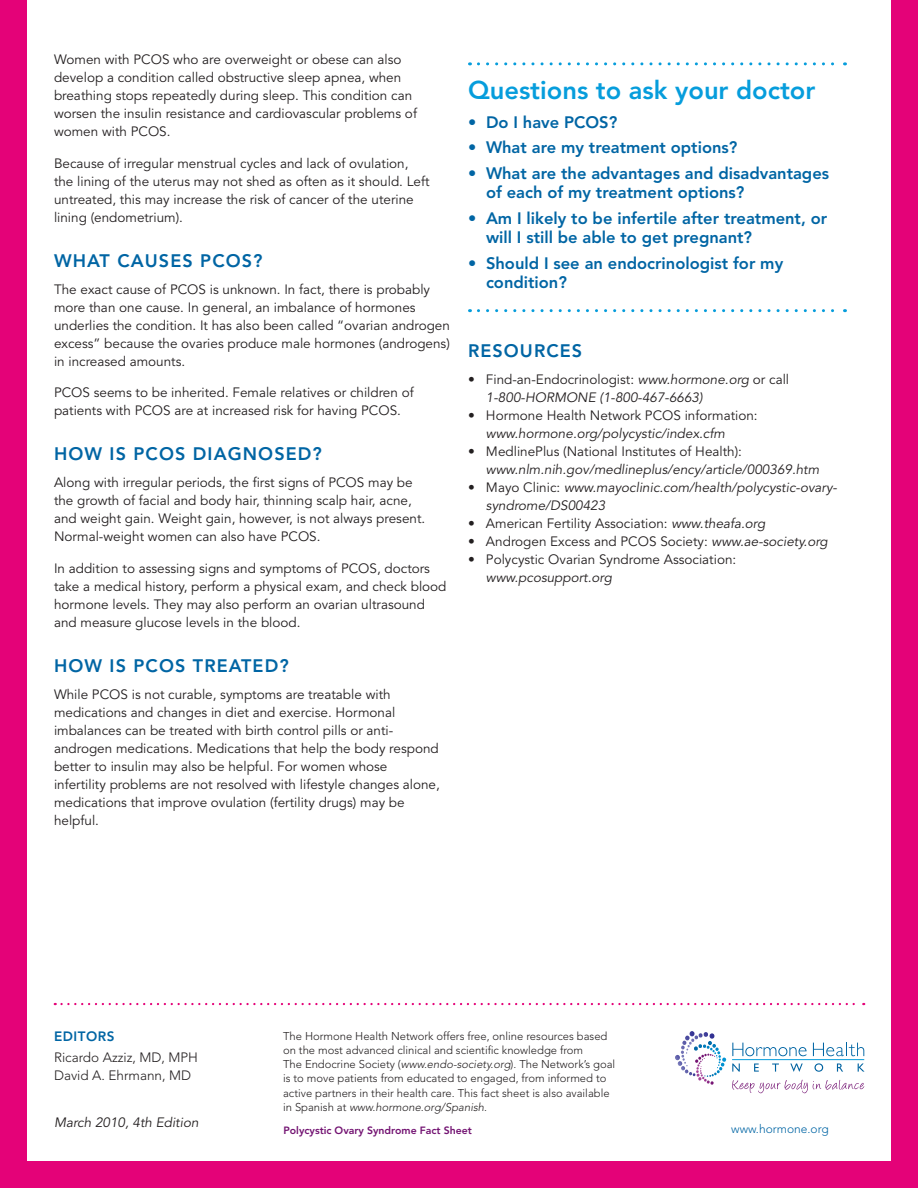
<style>
.page{position:relative;width:918px;height:1188px;background:#e40278}
.page>*{position:absolute;margin:0;border:0;box-sizing:border-box;transform-origin:0 0}
.t1{font:800 25.5px "Avenir";color:#069ddc}
.t2{font:800 18px "Avenir";letter-spacing:.06em;color:#0065a4}
.t3{font:800 16.5px/19.5px "Avenir";color:#0065a4}
.t4{font:13.5px/18px "Avenir";color:#231f20}
.t5{font:italic 13.5px/18px "Avenir";color:#231f20}
.t6{font:300 13.5px/18px "Avenir";color:#231f20}
.t7{font:800 13.5px "Avenir";letter-spacing:.04em;color:#0065a4}
.t8{font:300 12px "Avenir";color:#0065a4}
.t9{font:300 11.25px/14.2px "Avenir";color:#231f20}
.t10{font:800 10.5px "Avenir";color:#731372}
.s1{font-style:normal}
.s2{font-style:italic}
</style>
<div class="page">
<div style="left:27px;top:0;width:864px;height:1161px;background:#fff"></div>
<svg style="left:732px;top:1080px;width:132px;height:13px"></svg>
<svg style="left:732px;top:1043px;width:75px;height:13px"></svg>
<svg style="left:813px;top:1043px;width:51px;height:13px"></svg>
<svg style="left:732px;top:1064px;width:8px;height:8px"></svg>
<svg style="left:754px;top:1064px;width:5px;height:8px"></svg>
<svg style="left:772px;top:1064px;width:7px;height:8px"></svg>
<svg style="left:790px;top:1064px;width:13px;height:8px"></svg>
<svg style="left:814px;top:1063px;width:9px;height:9px"></svg>
<svg style="left:837px;top:1064px;width:6px;height:8px"></svg>
<svg style="left:858px;top:1064px;width:7px;height:8px"></svg>
<hr style="left:732px;top:1059px;width:132px;height:1px;background:#069ddc">
<svg style="left:675px;top:1031px;width:51px;height:54px"></svg>
<svg style="left:55px;top:1003px;width:809px;height:2px"></svg>
<svg style="left:478px;top:62px;width:367px;height:3px"></svg>
<svg style="left:478px;top:309px;width:367px;height:3px"></svg>
<p class="t4" style="left:54px;top:51px;width:365px">Women with PCOS who are overweight or obese can also develop a condition called obstructive sleep apnea, when breathing stops repeatedly during sleep. This condition can worsen the insulin resistance and cardiovascular problems of women with PCOS.</p>
<p class="t4" style="left:54px;top:154px;width:377px">Because of irregular menstrual cycles and lack of ovulation, the lining of the uterus may not shed as often as it should. Left untreated, this may increase the risk of cancer of the uterine lining (endometrium).</p>
<h2 class="t2" style="left:54px;top:250px;width:173px">What causes PCOS</h2>
<h2 class="t2" style="left:253px;top:250px;width:11px">?</h2>
<p class="t4" style="left:54px;top:281px;width:397px">The exact cause of PCOS is unknown. In fact, there is probably more than one cause. In general, an imbalance of hormones underlies the condition. It has also been called “ovarian androgen excess” because the ovaries produce male hormones (androgens) in increased amounts.</p>
<p class="t4" style="left:54px;top:384px;width:361px">PCOS seems to be inherited. Female relatives or children of patients with PCOS are at increased risk for having PCOS.</p>
<h2 class="t2" style="left:54px;top:443px;width:106px">How is PCOS</h2>
<h2 class="t2" style="left:193px;top:443px;width:131px">diagnosed?</h2>
<p class="t4" style="left:54px;top:474px;width:373px">Along with irregular periods, the first signs of PCOS may be the growth of facial and body hair, thinning scalp hair, acne, and weight gain. Weight gain, however, is not always present.<br>Normal-weight women can also have PCOS.</p>
<p class="t4" style="left:54px;top:559px;width:394px">In addition to assessing signs and symptoms of PCOS, doctors take a medical history, perform a physical exam, and check blood hormone levels. They may also perform an ovarian ultrasound and measure glucose levels in the blood.</p>
<h2 class="t2" style="left:54px;top:655px;width:106px">How is PCOS</h2>
<h2 class="t2" style="left:193px;top:655px;width:97px">treated?</h2>
<p class="t4" style="left:54px;top:686px;width:387px">While PCOS is not curable, symptoms are treatable with medications and changes in diet and exercise. Hormonal imbalances can be treated with birth control pills or anti&shy;androgen medications. Medications that help the body respond better to insulin may also be helpful. For women whose infertility problems are not resolved with lifestyle changes alone, medications that improve ovulation (fertility drugs) may be helpful.</p>
<h1 class="t1" style="left:468px;top:75px;width:349px">Questions to ask your doctor</h1>
<p class="t3" style="left:468px;top:112px;width:119px">• Do I have PCOS</p>
<p class="t3" style="left:609px;top:112px;width:10px">?</p>
<p class="t3" style="left:468px;top:138px;width:271px">• What are my treatment options?</p>
<p class="t3" style="left:486px;top:163px;width:345px;text-indent:-18px">• What are the advantages and disadvantages of each of my treatment options?</p>
<p class="t3" style="left:486px;top:208px;width:343px;text-indent:-18px">• Am I likely to be infertile after treatment, or will I still be able to get pregnant?</p>
<p class="t3" style="left:486px;top:253px;width:299px;text-indent:-18px">• Should I see an endocrinologist for my condition?</p>
<h2 class="t2" style="left:468px;top:340px;width:116px">Resources</h2>
<p class="t5" style="left:486px;top:371px;width:305px;text-indent:-18px"><span class="s1">• Find-an-Endocrinologist:</span> www.hormone.org <span class="s1">or call<br></span>1-800-HORMONE (1-800-467-6663)</p>
<p class="t4" style="left:468px;top:407px;width:291px">• Hormone Health Network PCOS information:</p>
<p class="t5" style="left:486px;top:425px;width:241px">www.hormone.org/polycystic/index.cfm</p>
<p class="t4" style="left:468px;top:443px;width:276px">• MedlinePlus (National Institutes of Health):</p>
<p class="t5" style="left:486px;top:461px;width:335px">www.nlm.nih.gov/medlineplus/ency/article/000369.htm</p>
<p class="t5" style="left:486px;top:479px;width:353px;text-indent:-18px"><span class="s1">• Mayo Clinic:</span> www.mayoclinic.com/health/polycystic-ovary&shy;syndrome/DS00423</p>
<p class="t4" style="left:468px;top:515px;width:299px">• American Fertility Association: <span class="s2">www.theafa.org</span></p>
<p class="t4" style="left:468px;top:533px;width:361px">• Androgen Excess and PCOS Society: <span class="s2">www.ae-society.org</span></p>
<p class="t4" style="left:468px;top:551px;width:270px">• Polycystic Ovarian Syndrome Association:</p>
<p class="t5" style="left:486px;top:569px;width:127px">www.pcosupport.org</p>
<p class="t7" style="left:54px;top:1029px;width:62px">Editors</p>
<p class="t6" style="left:54px;top:1049px;width:127px">Ricardo Azziz, MD, MPH<br>David A. Ehrmann, MD</p>
<p class="t5" style="left:54px;top:1114px;width:146px">March 2010, 4th Edition</p>
<p class="t9" style="left:283px;top:1029px;width:334px">The H ormone H ealth N etwork offers free, online resources based on the most advanced clinical and scientific knowledge from<br>The Endocrine Society (<span class="s2">www.endo-society.org</span>). The N etwork’s goal is to move patients from educated to engaged, from informed to active partners in their health care. This fact sheet is also available in Spanish at <span class="s2">www.hormone.org/Spanish</span>.</p>
<p class="t10" style="left:284px;top:1124px;width:190px">Polycystic Ovary Syndrome Fact Sheet</p>
<p class="t8" style="left:731px;top:1122px;width:99px">www.hormone.org</p>
</div>
